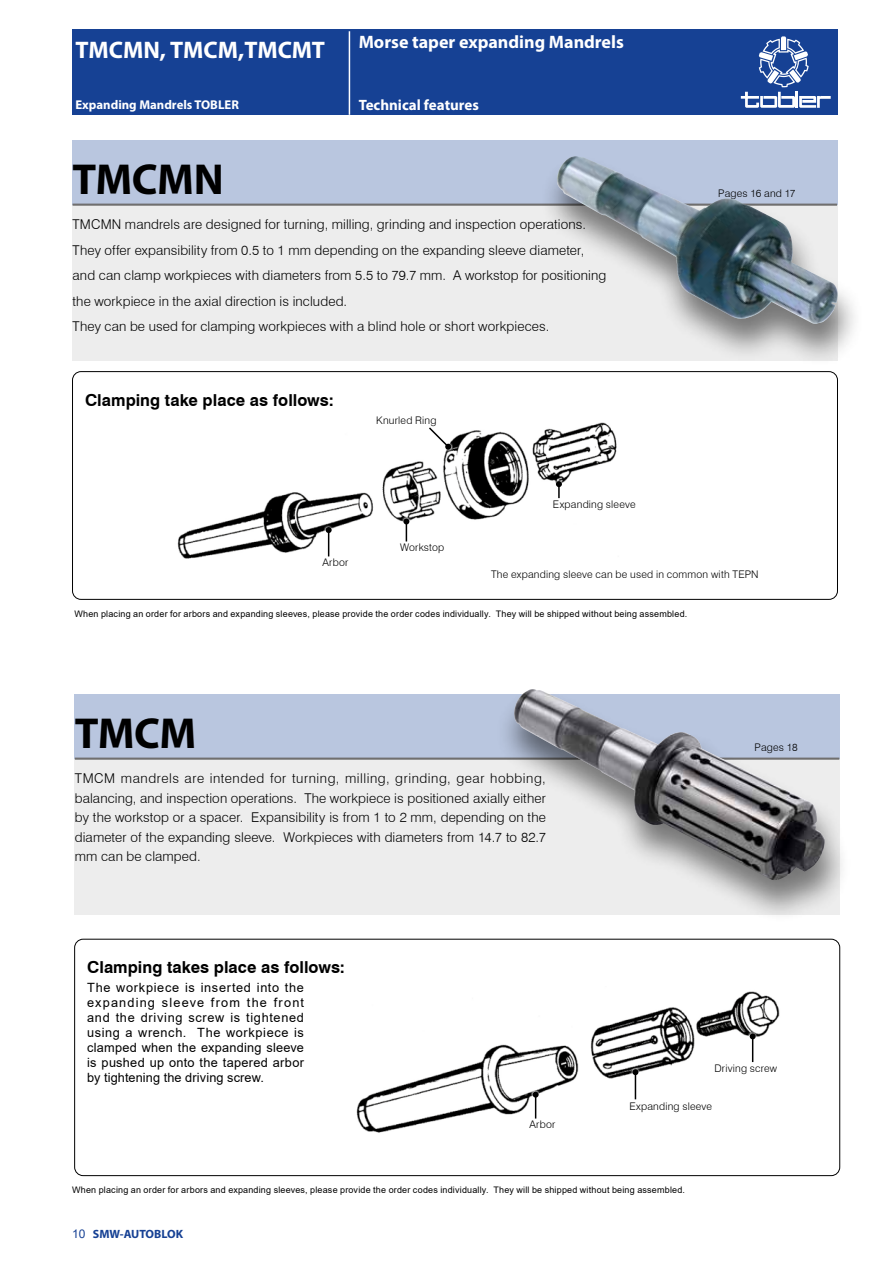
<style>
.page{position:relative;width:893px;height:1263px;background:#fff}
.page>*{position:absolute;margin:0;border:0;box-sizing:border-box;transform-origin:0 0}
.t1{font:700 43.5px "Myriad Pro";letter-spacing:-.015em;color:#000}
.t2{font:700 24px "Myriad Pro";color:#fff}
.t3{font:700 18px "Myriad Pro";color:#fff}
.t4{font:700 16.5px "Swiss 721 BT";color:#000}
.t5{font:700 15px "Myriad Pro";color:#fff}
.t6{font:300 13.5px/19.5px "Swiss 721 BT";letter-spacing:.01em;color:#000;text-align:justify}
.t7{font:12.75px/15px "Arial";letter-spacing:.015em;color:#000;text-align:justify}
.t8{font:700 12.75px "Myriad Pro";color:#fff}
.t9{font:700 12px "Myriad Pro";color:#164194}
.t10{font:300 10.5px "Swiss 721 BT";letter-spacing:.02em;color:#000}
.t11{font:9px "Arial";letter-spacing:.02em;color:#000}
.s1{font-family:"Arial";font-weight:400}
</style>
<div class="page">
<div style="left:74px;top:694px;width:766px;height:66px;background:#b9c6df"></div>
<div style="left:74px;top:760px;width:766px;height:155px;background:#ededed"></div>
<hr style="left:75px;top:757px;width:764px;height:3px;background:#706f6f">
<div style="left:72px;top:30px;width:766px;height:85px;background:#164194"></div>
<hr style="left:349px;top:31px;width:1px;height:84px;background:#fff">
<div style="left:72px;top:140px;width:766px;height:66px;background:#b9c6df"></div>
<div style="left:72px;top:371px;width:766px;height:229px;border:1px solid #000;border-radius:9px"></div>
<div style="left:72px;top:206px;width:766px;height:155px;background:#ededed"></div>
<hr style="left:73px;top:204px;width:764px;height:2px;background:#706f6f">
<div style="left:538px;top:155px;width:327px;height:212px;background:#000;opacity:.5"></div>
<img style="left:556px;top:156px;width:284px;height:168px">
<img style="left:177px;top:422px;width:440px;height:137px">
<svg style="left:324px;top:525px;width:9px;height:33px"></svg>
<svg style="left:326px;top:527px;width:6px;height:29px"></svg>
<svg style="left:554px;top:479px;width:10px;height:21px"></svg>
<svg style="left:556px;top:481px;width:6px;height:17px"></svg>
<svg style="left:401px;top:516px;width:10px;height:27px"></svg>
<svg style="left:403px;top:518px;width:6px;height:23px"></svg>
<svg style="left:427px;top:425px;width:26px;height:27px"></svg>
<svg style="left:427px;top:426px;width:24px;height:24px"></svg>
<img style="left:356px;top:991px;width:424px;height:142px">
<svg style="left:531px;top:1089px;width:9px;height:31px"></svg>
<svg style="left:533px;top:1091px;width:6px;height:27px"></svg>
<svg style="left:630px;top:1067px;width:10px;height:34px"></svg>
<svg style="left:632px;top:1069px;width:6px;height:30px"></svg>
<svg style="left:748px;top:1031px;width:9px;height:33px"></svg>
<svg style="left:750px;top:1033px;width:6px;height:29px"></svg>
<div style="left:495px;top:687px;width:357px;height:237px;background:#000;opacity:.5"></div>
<img style="left:514px;top:689px;width:311px;height:191px">
<svg style="left:741px;top:36px;width:90px;height:72px"></svg>
<div style="left:74px;top:939px;width:766px;height:237px;border:1px solid #000;border-radius:9px"></div>
<h2 class="t2" style="left:75px;top:34px;width:251px">TMCMN, TMCM,TMCMT</h2>
<p class="t8" style="left:75px;top:96px;width:165px">Expanding Mandrels TOBLER</p>
<h1 class="t1" style="left:73px;top:150px;width:153px">TMCMN</h1>
<h3 class="t3" style="left:359px;top:30px;width:267px">Morse taper expanding Mandrels</h3>
<p class="t5" style="left:359px;top:95px;width:122px">Technical features</p>
<p class="t6" style="left:73px;top:212px;width:535px;line-height:25.5px;text-align:left">TMCMN mandrels are designed for turning, milling, grinding and inspection operations.<br>They offer expansibility from 0.5 to 1 mm depending on the expanding sleeve diameter, and can clamp workpieces with diameters from 5.5 to 79.7 mm. A workstop for positioning the workpiece in the axial direction is included.<br>They can be used for clamping workpieces with a blind hole or short workpieces.</p>
<p class="t4" style="left:85px;top:390px;width:250px">Clamping take place as follows:</p>
<p class="t10" style="left:376px;top:413px;width:62px">Knurled Ring</p>
<p class="t10" style="left:322px;top:556px;width:27px">Arbor</p>
<p class="t10" style="left:400px;top:541px;width:46px">Workstop</p>
<p class="t10" style="left:553px;top:498px;width:84px">Expanding sleeve</p>
<p class="t10" style="left:718px;top:186px;width:79px">Pages 16 and 17</p>
<p class="t10" style="left:491px;top:568px;width:269px">The expanding sleeve can be used in common with TEPN</p>
<p class="t11" style="left:74px;top:607px;width:614px">When placing an order for arbors and expanding sleeves, please provide the order codes individually. They will be shipped without being assembled.</p>
<h1 class="t1" style="left:75px;top:704px;width:123px">TMCM</h1>
<p class="t6" style="left:75px;top:768px;width:473px">TMCM mandrels are intended for turning, milling, grinding, gear hobbing, balancing, and inspection operations. The workpiece is positioned axially either by the workstop or a spacer. Expansibility is from 1 to 2 mm, depending on the diameter of the expanding sleeve. Workpieces with diameters from 14.7 to 82.7 mm can be clamped.</p>
<p class="t4" style="left:87px;top:957px;width:259px">Clamping takes place as follows:</p>
<p class="t7" style="left:87px;top:979px;width:218px">The workpiece is inserted into the expanding sleeve from the front and the driving screw is tightened using a wrench. The workpiece is clamped when the expanding sleeve is pushed up onto the tapered arbor by tightening the driving screw.</p>
<p class="t10" style="left:755px;top:740px;width:45px">Pages 18</p>
<p class="t10" style="left:714px;top:1062px;width:64px">Driving screw</p>
<p class="t10" style="left:529px;top:1118px;width:27px">Arbor</p>
<p class="t10" style="left:629px;top:1099px;width:84px">Expanding sleeve</p>
<p class="t11" style="left:72px;top:1183px;width:614px">When placing an order for arbors and expanding sleeves, please provide the order codes individually. They will be shipped without being assembled.</p>
<p class="t9" style="left:72px;top:1226px;width:112px"><span class="s1">10</span> SMW-AUTOBLOK</p>
</div>
